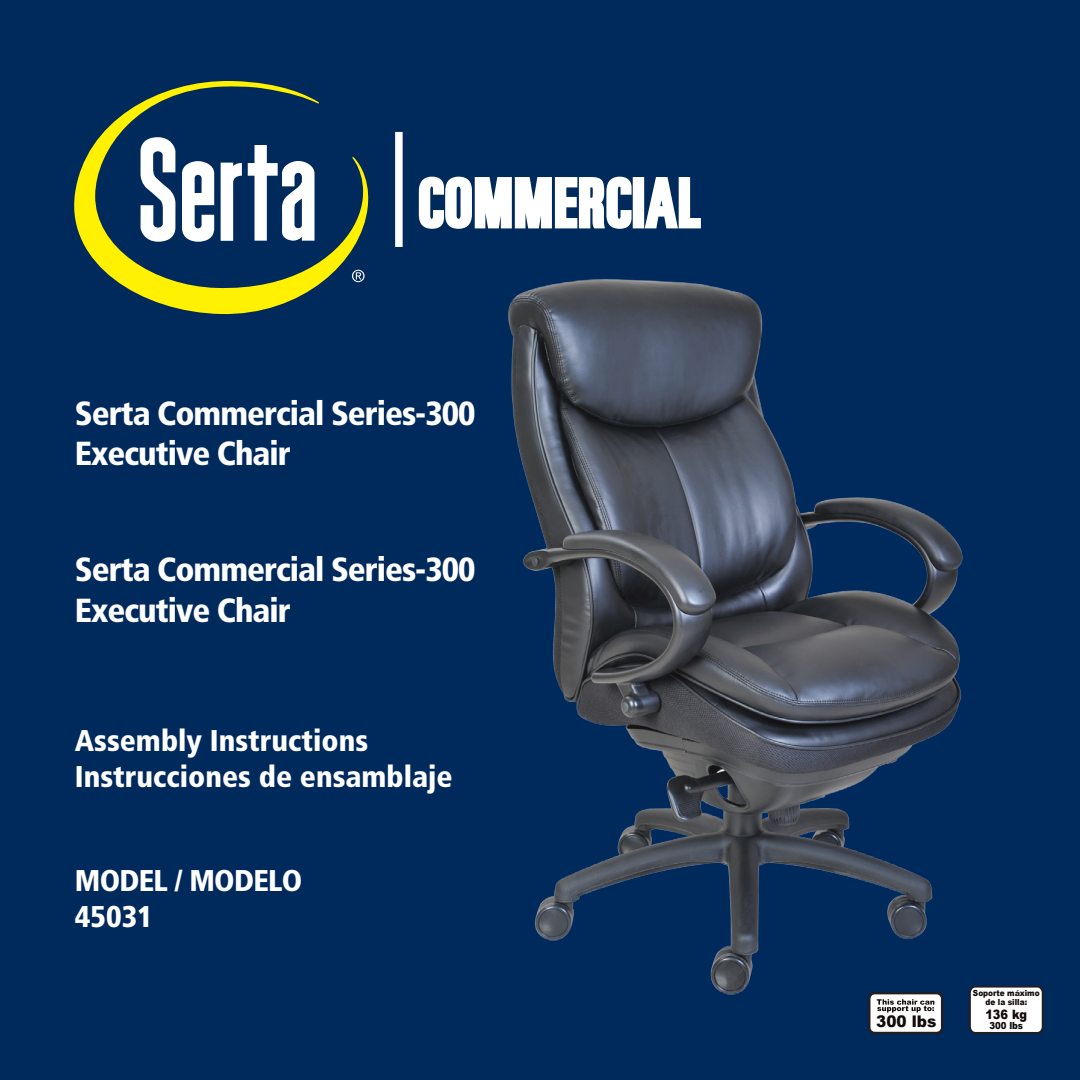
<style>
.page{position:relative;width:1080px;height:1080px;background:#00295c}
.page>*{position:absolute;margin:0;border:0;box-sizing:border-box;transform-origin:0 0}
.t1{font:900 condensed 33.25px/40.5px "Frutiger LT Std";letter-spacing:-.03em;color:#fff}
.t2{font:900 condensed 30px/36px "Frutiger LT Std";color:#fff}
.t3{font:900 condensed 30px/36px "Frutiger LT Std";letter-spacing:-.025em;color:#fff}
.t4{font:900 16px "Arial";color:#120b09;scale:.95 1}
.t5{font:900 13px "Arial";color:#120b09;scale:.88 1}
.t6{font:900 9.75px "Arial";color:#120b09;scale:.88 1}
.t7{font:900 8.5px/8.8px "Arial";color:#120b09;text-align:center;scale:.88 1}
.s1{font-size:8px;color:#231f20}
</style>
<div class="page">
<img style="left:508px;top:279px;width:474px;height:725px">
<div style="left:868px;top:992px;width:75px;height:42px;border:2px solid #231f20;border-radius:5px"></div>
<div style="left:871px;top:995px;width:69px;height:36px;background:#fff;border-radius:4px"></div>
<svg style="left:877px;top:999px;width:57px;height:13px"></svg>
<div style="left:970px;top:987px;width:73px;height:46px;background:#fff;border-radius:6px"></div>
<div style="left:969px;top:986px;width:75px;height:48px;border:2px solid #231f20;border-radius:6px"></div>
<svg style="left:74px;top:81px;width:295px;height:234px"></svg>
<svg style="left:248px;top:145px;width:67px;height:96px"></svg>
<svg style="left:182px;top:161px;width:32px;height:81px"></svg>
<svg style="left:352px;top:270px;width:13px;height:12px"></svg>
<svg style="left:419px;top:177px;width:282px;height:52px"></svg>
<div style="left:395px;top:132px;width:8px;height:115px;background:#fff"></div>
<p class="t1" style="left:75px;top:393px;width:402px">Serta Commercial Series-300<br>Executive Chair</p>
<p class="t1" style="left:75px;top:549px;width:402px">Serta Commercial Series-300<br>Executive Chair</p>
<p class="t2" style="left:75px;top:723px;width:379px">Assembly Instructions<br>Instrucciones de ensamblaje</p>
<p class="t3" style="left:75px;top:863px;width:229px">MODEL / MODELO<br>45031</p>
<p class="t4" style="left:876px;top:1010px;width:65px">300 lbs</p>
<p class="t7" style="left:973px;top:989px;width:77px">Soporte m<span class="s1">á</span>ximo de la silla:</p>
<p class="t5" style="left:985px;top:1005px;width:49px">136 kg</p>
<p class="t6" style="left:989px;top:1018px;width:40px">300 lbs</p>
</div>
